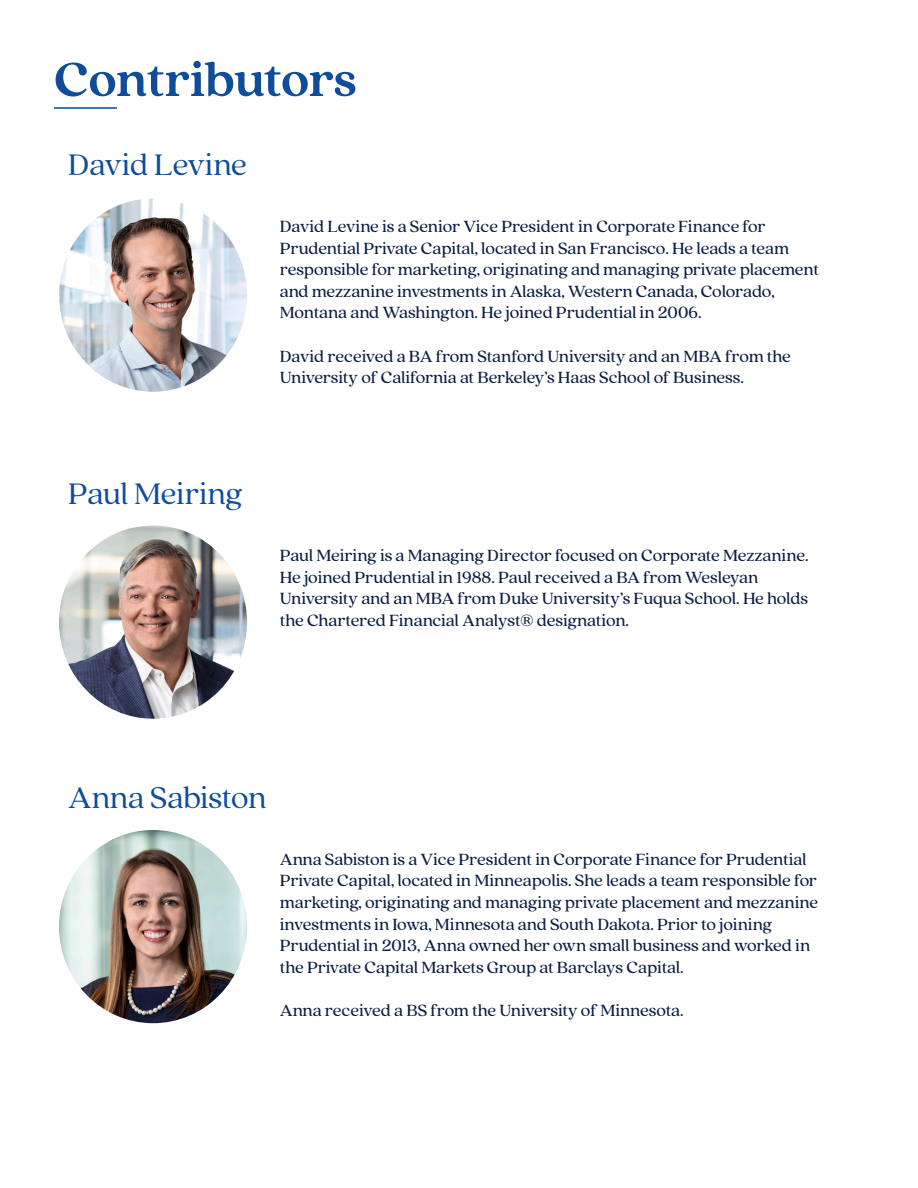
<style>
.page{position:relative;width:918px;height:1188px;background:#fff}
.page>*{position:absolute;margin:0;border:0;box-sizing:border-box;transform-origin:0 0}
.t1{font:700 52.5px "Quincy CF";letter-spacing:-.015em;color:#0f4d99}
.t2{font:33px "Quincy CF";letter-spacing:-.005em;color:#0f4d99}
.t3{font:18px/21.6px "Quincy CF Text";letter-spacing:-.005em;color:#0b1f42}
</style>
<div class="page">
<img style="left:59px;top:525px;width:188px;height:194px">
<img style="left:59px;top:830px;width:188px;height:193px">
<hr style="left:54px;top:107px;width:63px;height:2px;background:#004c98">
<img style="left:59px;top:198px;width:188px;height:194px">
<p class="t1" style="left:54px;top:48px;width:304px">Contributors</p>
<p class="t2" style="left:68px;top:146px;width:180px">David Levine</p>
<p class="t3" style="left:280px;top:216px;width:541px">David Levine is a Senior Vice President in Corporate Finance for Prudential Private Capital, located in San Francisco. He leads a team responsible for marketing, originating and managing private placement and mezzanine investments in Alaska, Western Canada, Colorado, Montana and Washington. He joined Prudential in 2006.</p>
<p class="t3" style="left:280px;top:345px;width:513px">David received a BA from Stanford University and an MBA from the<br>University of California at Berkeley’s Haas School of Business.</p>
<p class="t2" style="left:68px;top:475px;width:176px">Paul Meiring</p>
<p class="t3" style="left:280px;top:545px;width:530px">Paul Meiring is a Managing Director focused on Corporate Mezzanine.<br>He joined Prudential in 1988. Paul received a BA from Wesleyan University and an MBA from Duke University’s Fuqua School. He holds the Chartered Financial Analyst® designation.</p>
<p class="t2" style="left:68px;top:778px;width:200px">Anna Sabiston</p>
<p class="t3" style="left:280px;top:849px;width:540px">Anna Sabiston is a Vice President in Corporate Finance for Prudential Private Capital, located in Minneapolis. She leads a team responsible for marketing, originating and managing private placement and mezzanine investments in Iowa, Minnesota and South Dakota. Prior to joining Prudential in 2013, Anna owned her own small business and worked in the Private Capital Markets Group at Barclays Capital.</p>
<p class="t3" style="left:280px;top:1000px;width:405px">Anna received a BS from the University of Minnesota.</p>
</div>
